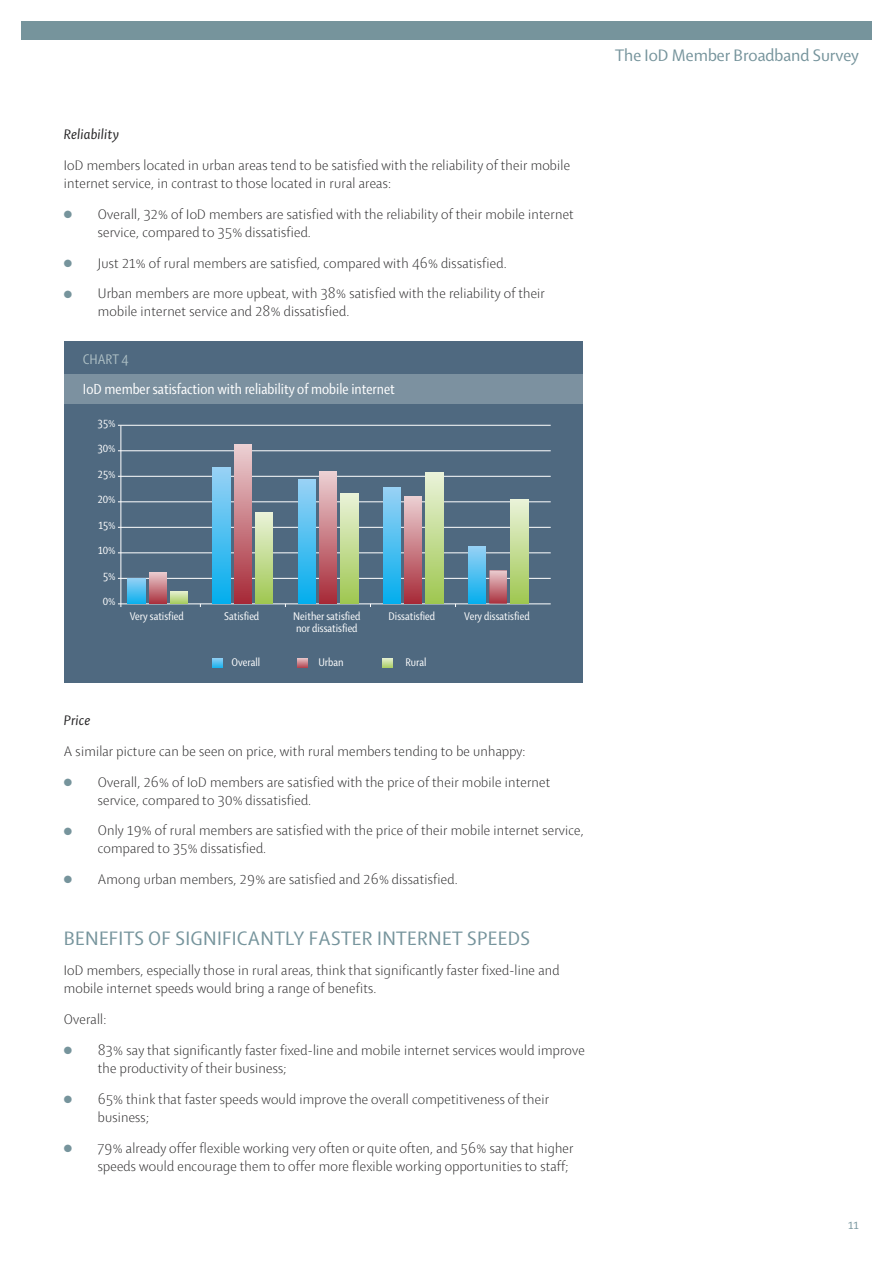
<style>
.page{position:relative;width:893px;height:1263px;background:#fff}
.page>*{position:absolute;margin:0;border:0;box-sizing:border-box;transform-origin:0 0}
.t1{font:21px "Shaker 2";letter-spacing:.015em;color:#76949c}
.t2{font:18px "Shaker 2";color:#76949c}
.t3{font:condensed 15.75px "Shaker 2";color:#fff}
.t4{font:300 15px/18px "Shaker 2";letter-spacing:.015em;color:#272627}
.t5{font:italic 15px "Shaker 2";letter-spacing:.015em;color:#272627}
.t6{font:condensed 15px "Shaker 2";letter-spacing:-.005em;color:#adbfc4}
.t7{font:condensed 12px/12px "Shaker 2";color:#fff}
.t8{font:12px "Shaker 2";color:#76949c}
.s1{color:#76949c}
</style>
<div class="page">
<div style="left:21px;top:21px;width:851px;height:19px;background:#76949c"></div>
<div style="left:64px;top:342px;width:519px;height:341px;background:#4f6980"></div>
<div style="left:64px;top:374px;width:519px;height:30px;background:#7c91a0"></div>
<hr style="left:120px;top:425px;width:1px;height:182px;background:#fff">
<hr style="left:118px;top:603px;width:433px;height:1px;background:#fff">
<hr style="left:118px;top:578px;width:433px;height:1px;background:#fff">
<hr style="left:118px;top:552px;width:433px;height:1px;background:#fff">
<hr style="left:118px;top:527px;width:433px;height:1px;background:#fff">
<hr style="left:118px;top:501px;width:433px;height:1px;background:#fff">
<hr style="left:118px;top:476px;width:433px;height:1px;background:#fff">
<hr style="left:118px;top:450px;width:433px;height:1px;background:#fff">
<hr style="left:118px;top:425px;width:433px;height:1px;background:#fff">
<svg style="left:213px;top:658px;width:9px;height:10px"></svg>
<svg style="left:298px;top:658px;width:9px;height:10px"></svg>
<svg style="left:383px;top:658px;width:9px;height:10px"></svg>
<svg style="left:128px;top:578px;width:17px;height:25px"></svg>
<svg style="left:149px;top:572px;width:18px;height:31px"></svg>
<svg style="left:170px;top:591px;width:18px;height:12px"></svg>
<div style="left:213px;top:467px;width:17px;height:136px;background:linear-gradient(to bottom,#99d2f5,#04aeed)"></div>
<div style="left:234px;top:444px;width:18px;height:159px;background:linear-gradient(to bottom,#ecd1d4,#a62937)"></div>
<div style="left:255px;top:513px;width:18px;height:90px;background:linear-gradient(to bottom,#eaf3d8,#a0c853)"></div>
<div style="left:298px;top:480px;width:17px;height:123px;background:linear-gradient(to bottom,#99d1f5,#03aeed)"></div>
<div style="left:319px;top:472px;width:18px;height:131px;background:linear-gradient(to bottom,#ecd0d3,#a72a37)"></div>
<div style="left:341px;top:493px;width:17px;height:110px;background:linear-gradient(to bottom,#eaf3d9,#a0c852)"></div>
<div style="left:383px;top:487px;width:18px;height:116px;background:linear-gradient(to bottom,#99d2f5,#05aeed)"></div>
<div style="left:404px;top:496px;width:18px;height:107px;background:linear-gradient(to bottom,#ecd1d4,#a72b38)"></div>
<div style="left:426px;top:473px;width:17px;height:130px;background:linear-gradient(to bottom,#eaf3d9,#9fc751)"></div>
<div style="left:468px;top:546px;width:18px;height:57px;background:linear-gradient(to bottom,#97d1f5,#07afed)"></div>
<svg style="left:489px;top:570px;width:18px;height:33px"></svg>
<div style="left:511px;top:500px;width:17px;height:103px;background:linear-gradient(to bottom,#eaf2d8,#9fc751)"></div>
<p class="t5" style="left:64px;top:130px;width:57px">Reliability</p>
<p class="t4" style="left:64px;top:158px;width:508px">IoD members located in urban areas tend to be satisfied with the reliability of their mobile internet service, in contrast to those located in rural areas:</p>
<p class="t4" style="left:98px;top:207px;width:477px;text-indent:-34px"><span class="s1">●</span> Overall, 32% of IoD members are satisfied with the reliability of their mobile internet service, compared to 35% dissatisfied.</p>
<p class="t4" style="left:64px;top:255px;width:444px"><span class="s1">●</span> Just 21% of rural members are satisfied, compared with 46% dissatisfied.</p>
<p class="t4" style="left:98px;top:286px;width:449px;text-indent:-34px"><span class="s1">●</span> Urban members are more upbeat, with 38% satisfied with the reliability of their mobile internet service and 28% dissatisfied.</p>
<p class="t6" style="left:83px;top:354px;width:47px">CHART 4</p>
<p class="t3" style="left:83px;top:384px;width:313px">IoD member satisfaction with reliability of mobile internet</p>
<p class="t7" style="left:98px;top:418px;width:19px">35%</p>
<p class="t7" style="left:98px;top:444px;width:19px">30%</p>
<p class="t7" style="left:98px;top:469px;width:19px">25%</p>
<p class="t7" style="left:98px;top:495px;width:19px">20%</p>
<p class="t7" style="left:98px;top:520px;width:19px">15%</p>
<p class="t7" style="left:98px;top:546px;width:19px">10%</p>
<p class="t7" style="left:103px;top:571px;width:14px">5%</p>
<p class="t7" style="left:103px;top:597px;width:14px">0%</p>
<p class="t7" style="left:130px;top:611px;width:56px">Very satisfied</p>
<p class="t7" style="left:224px;top:611px;width:36px">Satisfied</p>
<p class="t7" style="left:293px;top:611px;width:69px">Neither satisfied nor dissatisfied</p>
<p class="t7" style="left:389px;top:611px;width:48px">Dissatisfied</p>
<p class="t7" style="left:464px;top:611px;width:67px">Very dissatisfied</p>
<p class="t7" style="left:232px;top:658px;width:30px">Overall</p>
<p class="t7" style="left:318px;top:658px;width:27px">Urban</p>
<p class="t7" style="left:405px;top:658px;width:23px">Rural</p>
<p class="t5" style="left:64px;top:715px;width:28px">Price</p>
<p class="t4" style="left:64px;top:744px;width:463px">A similar picture can be seen on price, with rural members tending to be unhappy:</p>
<p class="t4" style="left:98px;top:774px;width:454px;text-indent:-34px"><span class="s1">●</span> Overall, 26% of IoD members are satisfied with the price of their mobile internet service, compared to 30% dissatisfied.</p>
<p class="t4" style="left:98px;top:823px;width:487px;text-indent:-34px"><span class="s1">●</span> Only 19% of rural members are satisfied with the price of their mobile internet service, compared to 35% dissatisfied.</p>
<p class="t4" style="left:64px;top:872px;width:395px"><span class="s1">●</span> Among urban members, 29% are satisfied and 26% dissatisfied.</p>
<h1 class="t1" style="left:64px;top:931px;width:468px">BENEFITS OF SIGNIFICANTLY FASTER INTERNET SPEEDS</h1>
<p class="t4" style="left:64px;top:963px;width:497px">IoD members, especially those in rural areas, think that significantly faster fixed-line and mobile internet speeds would bring a range of benefits.</p>
<p class="t4" style="left:64px;top:1012px;width:44px">Overall:</p>
<p class="t4" style="left:98px;top:1043px;width:489px;text-indent:-34px"><span class="s1">●</span> 83% say that significantly faster fixed-line and mobile internet services would improve the productivity of their business;</p>
<p class="t4" style="left:98px;top:1092px;width:453px;text-indent:-34px"><span class="s1">●</span> 65% think that faster speeds would improve the overall competitiveness of their business;</p>
<p class="t4" style="left:98px;top:1140px;width:477px;text-indent:-34px"><span class="s1">●</span> 79% already offer flexible working very often or quite often, and 56% say that higher speeds would encourage them to offer more flexible working opportunities to staff;</p>
<p class="t2" style="left:615px;top:49px;width:245px">The IoD Member Broadband Survey</p>
<p class="t8" style="left:848px;top:1221px;width:12px">11</p>
</div>
